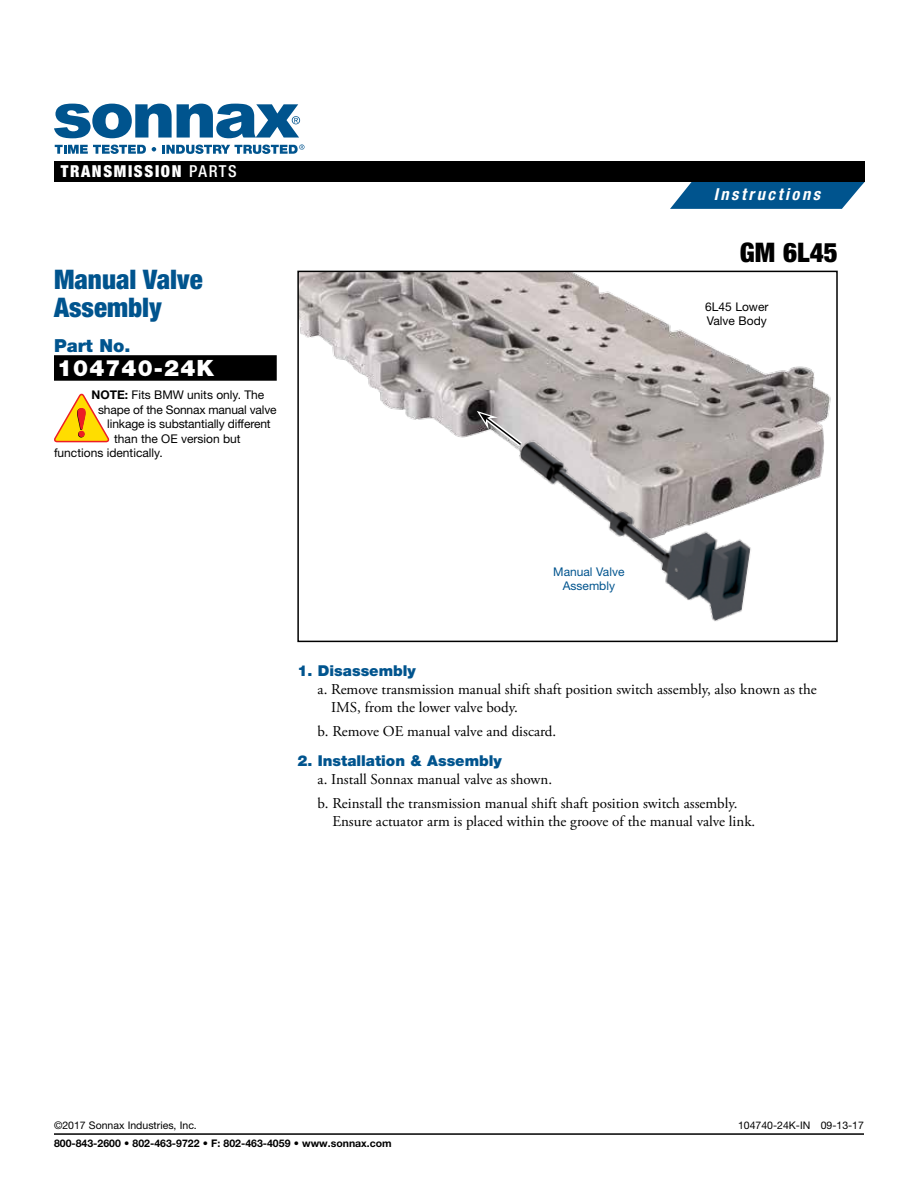
<style>
.page{position:relative;width:918px;height:1188px;background:#fff}
.page>*{position:absolute;margin:0;border:0;box-sizing:border-box;transform-origin:0 0}
.t1{font:900 condensed 27px/27.8px "Helvetica Neue LT Std";color:#00548e}
.t2{font:900 condensed 27px "Helvetica Neue LT Std";color:#000}
.t3{font:900 22.5px "Helvetica Neue LT Std";letter-spacing:.05em;color:#fff}
.t4{font:900 18px "Helvetica Neue LT Std";color:#00548e}
.t5{font:900 condensed 16.5px "Helvetica Neue LT Std";letter-spacing:.1em;color:#fff}
.t6{font:italic 700 condensed 16.5px "Helvetica Neue LT Std";letter-spacing:.155em;color:#fff}
.t7{font:15px/18px "Adobe Garamond Pro";color:#000}
.t8{font:900 15px "Helvetica Neue LT Std";color:#00548e}
.t9{font:12px/14.4px "Helvetica Neue LT Std";color:#000}
.t10{font:12px/14.4px "Helvetica Neue LT Std";color:#00548e;text-align:center}
.t11{font:700 10.5px "Helvetica Neue LT Std";color:#000}
.t12{font:10.5px "Helvetica Neue LT Std";color:#000}
.s1{font-weight:500}
.s2{font-weight:700}
</style>
<div class="page">
<div style="left:54px;top:355px;width:223px;height:26px;background:#000"></div>
<svg style="left:54px;top:394px;width:55px;height:48px"></svg>
<img style="left:300px;top:274px;width:531px;height:222px">
<div style="left:297px;top:271px;width:541px;height:371px;border:2px solid #000"></div>
<img style="left:500px;top:436px;width:267px;height:185px">
<svg style="left:477px;top:411px;width:50px;height:40px"></svg>
<hr style="left:54px;top:1133px;width:810px;height:2px;background:#000">
<svg style="left:670px;top:182px;width:195px;height:27px;background:#1e689b"></svg>
<div style="left:54px;top:161px;width:811px;height:21px;background:#000"></div>
<svg style="left:55px;top:145px;width:91px;height:9px"></svg>
<svg style="left:152px;top:147px;width:4px;height:4px"></svg>
<svg style="left:162px;top:144px;width:142px;height:10px"></svg>
<svg style="left:54px;top:104px;width:246px;height:34px"></svg>
<p class="t5" style="left:61px;top:161px;width:178px">TRANSMISSION <span class="s1">PARTS</span></p>
<h1 class="t1" style="left:54px;top:265px;width:150px">Manual Valve<br>Assembly</h1>
<p class="t4" style="left:54px;top:335px;width:78px">Part No.</p>
<h2 class="t3" style="left:57px;top:355px;width:159px">104740-24K</h2>
<p class="t9" style="left:92px;top:388px;width:174px"><span class="s2">NOTE:</span> Fits BMW units only. The</p>
<p class="t9" style="left:98px;top:402px;width:180px">shape of the Sonnax manual valve</p>
<p class="t9" style="left:107px;top:417px;width:165px">linkage is substantially different</p>
<p class="t9" style="left:114px;top:431px;width:128px">than the OE version but</p>
<p class="t9" style="left:54px;top:445px;width:110px">functions identically.</p>
<p class="t6" style="left:714px;top:185px;width:108px">Instructions</p>
<h1 class="t2" style="left:740px;top:236px;width:99px">GM 6L45</h1>
<p class="t9" style="left:705px;top:299px;width:65px">6L45 Lower<br>Valve Body</p>
<p class="t10" style="left:553px;top:564px;width:73px">Manual Valve<br>Assembly</p>
<p class="t8" style="left:297px;top:661px;width:120px">1. Disassembly</p>
<p class="t7" style="left:331px;top:680px;width:487px;text-indent:-14px">a. Remove transmission manual shift shaft position switch assembly, also known as the<br>IMS, from the lower valve body.</p>
<p class="t7" style="left:318px;top:722px;width:240px">b. Remove OE manual valve and discard.</p>
<p class="t8" style="left:297px;top:752px;width:206px">2. Installation &amp; Assembly</p>
<p class="t7" style="left:318px;top:768px;width:421px;line-height:24px">a. Install Sonnax manual valve as shown.<br>b. Reinstall the transmission manual shift shaft position switch assembly.</p>
<p class="t7" style="left:332px;top:813px;width:424px">Ensure actuator arm is placed within the groove of the manual valve link.</p>
<p class="t12" style="left:54px;top:1119px;width:144px">©2017 Sonnax Industries, Inc.</p>
<p class="t12" style="left:738px;top:1119px;width:127px">104740-24K-IN 09-13-17</p>
<p class="t11" style="left:54px;top:1137px;width:339px">800-843-2600 • 802-463-9722 • F: 802-463-4059 • www.sonnax.com</p>
</div>
